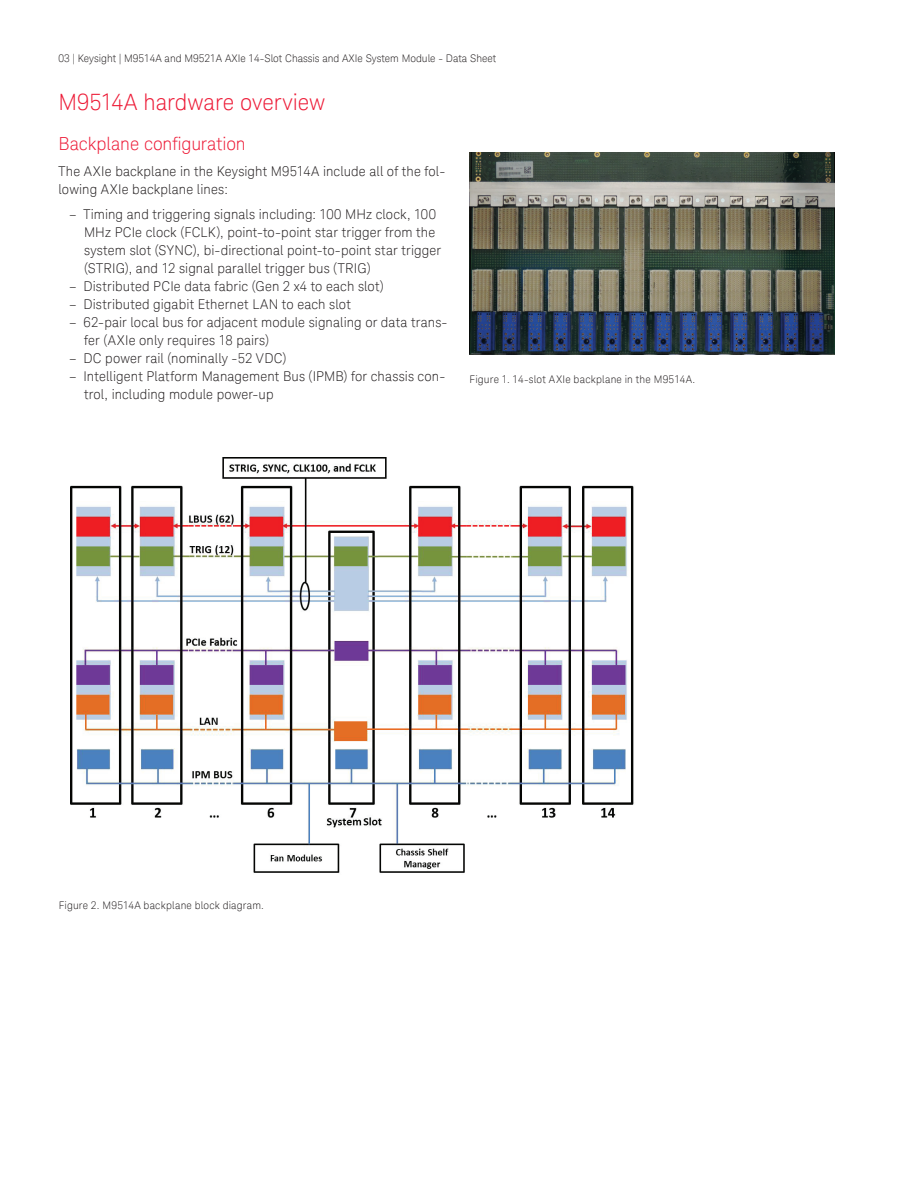
<style>
.page{position:relative;width:918px;height:1188px;background:#fff}
.page>*{position:absolute;margin:0;border:0;box-sizing:border-box;transform-origin:0 0}
.t1{font:300 22.5px "Keysight Sans";letter-spacing:-.005em;color:#ed1a36}
.t2{font:300 18px "Keysight Sans";letter-spacing:-.005em;color:#ed1a36}
.t3{font:300 13.5px/18px "Keysight Sans";letter-spacing:.01em;color:#231f20}
.t4{font:300 10.5px "Keysight Sans";letter-spacing:.02em;color:#231f20}
.t5{font:300 10.5px "Keysight Sans";color:#231f20}
</style>
<div class="page">
<img style="left:469px;top:152px;width:366px;height:203px">
<img style="left:70px;top:457px;width:564px;height:416px">
<p class="t5" style="left:59px;top:52px;width:439px">03 | Keysight | M9514A and M9521A AXIe 14-Slot Chassis and AXIe System Module - Data Sheet</p>
<h1 class="t1" style="left:59px;top:89px;width:268px">M9514A hardware overview</h1>
<h2 class="t2" style="left:59px;top:133px;width:189px">Backplane configuration</h2>
<p class="t3" style="left:59px;top:162px;width:388px">The AXIe backplane in the Keysight M9514A include all of the fol&shy;lowing AXIe backplane lines:</p>
<p class="t3" style="left:84px;top:205px;width:359px;text-indent:-15px">– Timing and triggering signals including: 100 MHz clock, 100<br>MHz PCIe clock (FCLK), point-to-point star trigger from the system slot (SYNC), bi-directional point-to-point star trigger (STRIG), and 12 signal parallel trigger bus (TRIG)</p>
<p class="t3" style="left:69px;top:277px;width:316px">– Distributed PCIe data fabric (Gen 2 x4 to each slot)</p>
<p class="t3" style="left:69px;top:295px;width:283px">– Distributed gigabit Ethernet LAN to each slot</p>
<p class="t3" style="left:84px;top:313px;width:365px;text-indent:-15px">– 62-pair local bus for adjacent module signaling or data trans&shy;fer (AXIe only requires 18 pairs)</p>
<p class="t3" style="left:69px;top:349px;width:219px">– DC power rail (nominally -52 VDC)</p>
<p class="t3" style="left:84px;top:367px;width:363px;text-indent:-15px">– Intelligent Platform Management Bus (IPMB) for chassis con&shy;trol, including module power-up</p>
<p class="t4" style="left:470px;top:373px;width:227px">Figure 1. 14-slot AXIe backplane in the M9514A.</p>
<p class="t4" style="left:59px;top:900px;width:207px">Figure 2. M9514A backplane block diagram.</p>
</div>
